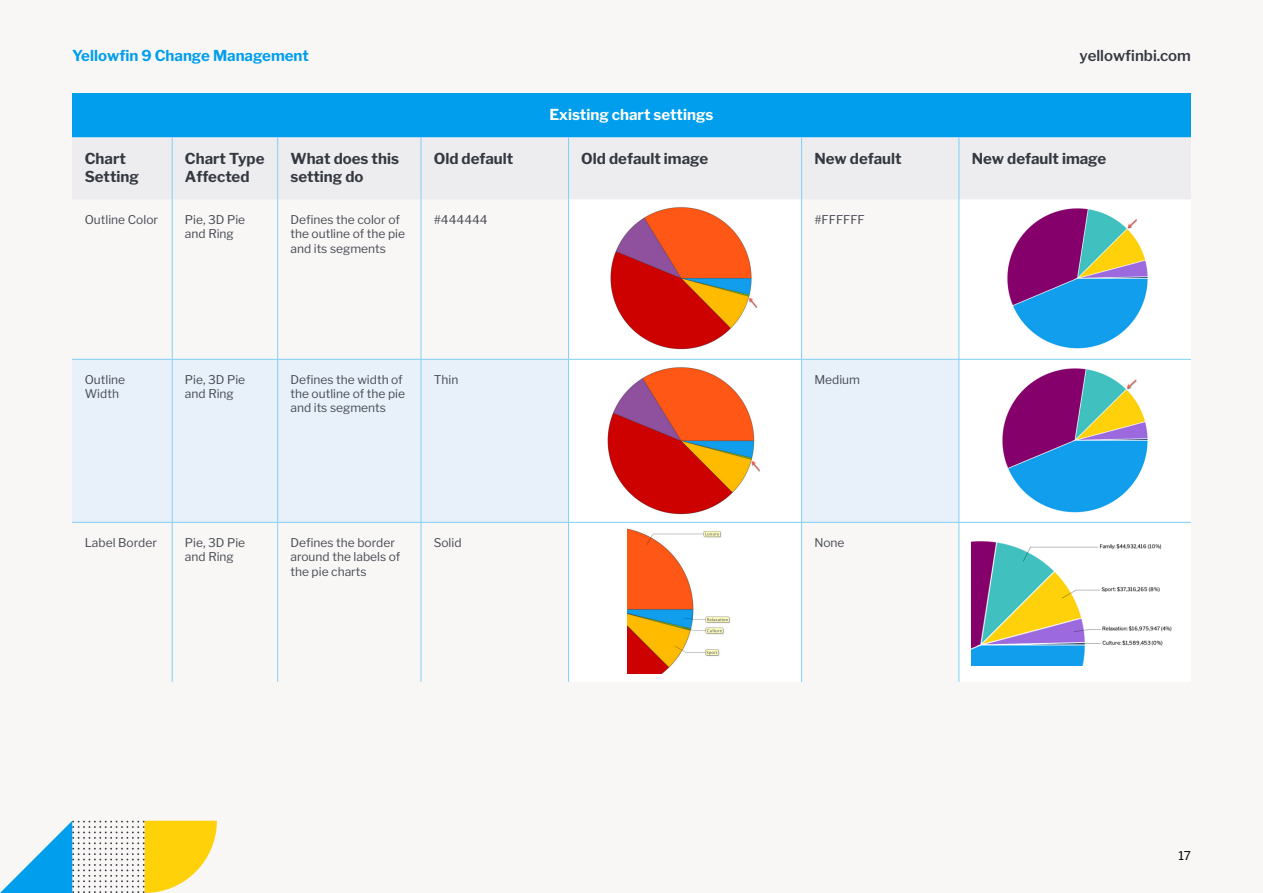
<style>
.page{position:relative;width:1263px;height:893px;background:#f9f7f6}
.page>*{position:absolute;margin:0;border:0;box-sizing:border-box;transform-origin:0 0}
.t1{font:700 15px/18px "Libre Franklin";color:#343841}
.t2{font:700 15px "Libre Franklin";color:#009eec}
.t3{font:700 15px "Libre Franklin";color:#fff}
.yellowfin{font:600 15px "Libre Franklin";color:#343841}
.t4{font:12px/14.4px "Libre Franklin";color:#484b54}
.t5{font:12px "Libre Franklin";color:#000}
</style>
<div class="page">
<div style="left:72px;top:93px;width:1119px;height:44px;background:#009eec"></div>
<div style="left:72px;top:137px;width:1119px;height:62px;background:#ededef"></div>
<svg style="left:569px;top:199px;width:622px;height:483px;fill:#fff"></svg>
<svg style="left:72px;top:360px;width:887px;height:162px;background:#eaf2fa"></svg>
<hr style="left:172px;top:199px;width:1px;height:160px;background:#80cff6">
<hr style="left:277px;top:199px;width:1px;height:160px;background:#80cff6">
<hr style="left:421px;top:199px;width:1px;height:160px;background:#80cff6">
<hr style="left:568px;top:199px;width:1px;height:160px;background:#80cff6">
<hr style="left:801px;top:199px;width:1px;height:160px;background:#80cff6">
<hr style="left:959px;top:199px;width:1px;height:160px;background:#80cff6">
<hr style="left:172px;top:360px;width:1px;height:162px;background:#80cff6">
<hr style="left:277px;top:360px;width:1px;height:162px;background:#80cff6">
<hr style="left:421px;top:360px;width:1px;height:162px;background:#80cff6">
<hr style="left:568px;top:360px;width:1px;height:162px;background:#80cff6">
<hr style="left:801px;top:360px;width:1px;height:162px;background:#80cff6">
<hr style="left:959px;top:360px;width:1px;height:162px;background:#80cff6">
<hr style="left:172px;top:523px;width:1px;height:159px;background:#80cff6">
<hr style="left:277px;top:523px;width:1px;height:159px;background:#80cff6">
<hr style="left:421px;top:523px;width:1px;height:159px;background:#80cff6">
<hr style="left:568px;top:523px;width:1px;height:159px;background:#80cff6">
<hr style="left:801px;top:523px;width:1px;height:159px;background:#80cff6">
<hr style="left:959px;top:523px;width:1px;height:159px;background:#80cff6">
<hr style="left:172px;top:137px;width:1px;height:62px;background:#80cff6">
<hr style="left:277px;top:137px;width:1px;height:62px;background:#80cff6">
<hr style="left:421px;top:137px;width:1px;height:62px;background:#80cff6">
<hr style="left:568px;top:137px;width:1px;height:62px;background:#80cff6">
<hr style="left:801px;top:137px;width:1px;height:62px;background:#80cff6">
<hr style="left:959px;top:137px;width:1px;height:62px;background:#80cff6">
<hr style="left:568px;top:359px;width:233px;height:1px;background:#80cff6">
<hr style="left:959px;top:359px;width:232px;height:1px;background:#80cff6">
<hr style="left:72px;top:522px;width:100px;height:1px;background:#80cff6">
<hr style="left:172px;top:522px;width:106px;height:1px;background:#80cff6">
<hr style="left:278px;top:522px;width:143px;height:1px;background:#80cff6">
<hr style="left:421px;top:522px;width:147px;height:1px;background:#80cff6">
<hr style="left:801px;top:522px;width:158px;height:1px;background:#80cff6">
<hr style="left:72px;top:359px;width:100px;height:1px;background:#80cff6">
<hr style="left:172px;top:359px;width:106px;height:1px;background:#80cff6">
<hr style="left:278px;top:359px;width:143px;height:1px;background:#80cff6">
<hr style="left:421px;top:359px;width:147px;height:1px;background:#80cff6">
<hr style="left:801px;top:359px;width:158px;height:1px;background:#80cff6">
<hr style="left:568px;top:522px;width:233px;height:1px;background:#80cff6">
<hr style="left:959px;top:522px;width:232px;height:1px;background:#80cff6">
<img style="left:608px;top:206px;width:154px;height:143px">
<img style="left:1007px;top:208px;width:142px;height:142px">
<img style="left:605px;top:365px;width:160px;height:150px">
<img style="left:1002px;top:367px;width:146px;height:147px">
<img style="left:627px;top:523px;width:110px;height:150px">
<img style="left:972px;top:532px;width:208px;height:133px">
<svg style="left:0;top:821px;width:217px;height:72px"></svg>
<p class="t2" style="left:72px;top:47px;width:239px">Yellowfin 9 Change Management</p>
<p class="yellowfin" style="left:1079px;top:47px;width:113px">yellowfinbi.com</p>
<p class="t3" style="left:549px;top:106px;width:165px">Existing chart settings</p>
<p class="t1" style="left:85px;top:150px;width:56px">Chart<br>Setting</p>
<p class="t1" style="left:185px;top:150px;width:81px">Chart Type<br>Affected</p>
<p class="t1" style="left:290px;top:150px;width:110px">What does this setting do</p>
<p class="t1" style="left:434px;top:150px;width:81px">Old default</p>
<p class="t1" style="left:581px;top:150px;width:128px">Old default image</p>
<p class="t1" style="left:814px;top:150px;width:89px">New default</p>
<p class="t1" style="left:972px;top:150px;width:136px">New default image</p>
<p class="t4" style="left:85px;top:212px;width:75px">Outline Color</p>
<p class="t4" style="left:185px;top:212px;width:62px">Pie, 3D Pie and Ring</p>
<p class="t4" style="left:290px;top:212px;width:116px">Defines the color of the outline of the pie and its segments</p>
<p class="t4" style="left:434px;top:212px;width:55px">#444444</p>
<p class="t4" style="left:814px;top:212px;width:52px">#FFFFFF</p>
<p class="t4" style="left:85px;top:372px;width:42px">Outline<br>Width</p>
<p class="t4" style="left:185px;top:372px;width:62px">Pie, 3D Pie and Ring</p>
<p class="t4" style="left:290px;top:372px;width:116px">Defines the width of the outline of the pie and its segments</p>
<p class="t4" style="left:434px;top:372px;width:26px">Thin</p>
<p class="t4" style="left:814px;top:372px;width:47px">Medium</p>
<p class="t4" style="left:85px;top:535px;width:74px">Label Border</p>
<p class="t4" style="left:185px;top:535px;width:62px">Pie, 3D Pie and Ring</p>
<p class="t4" style="left:290px;top:535px;width:111px">Defines the border around the labels of the pie charts</p>
<p class="t4" style="left:434px;top:535px;width:29px">Solid</p>
<p class="t4" style="left:814px;top:535px;width:32px">None</p>
<p class="t5" style="left:1178px;top:848px;width:14px">17</p>
</div>
